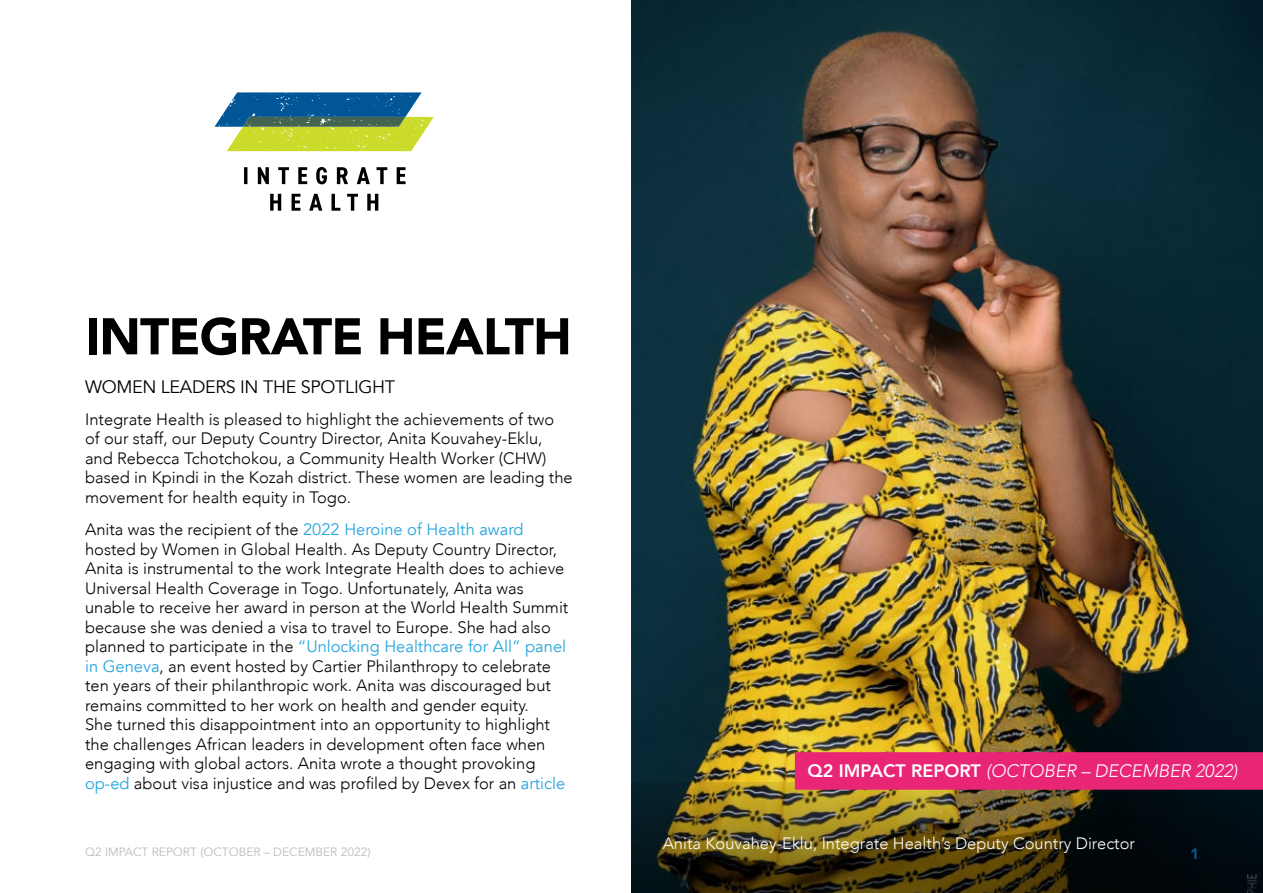
<style>
.page{position:relative;width:1263px;height:893px;background:#fff}
.page>*{position:absolute;margin:0;border:0;box-sizing:border-box;transform-origin:0 0}
.t1{font:900 51px "Avenir";letter-spacing:-.015em;color:#000}
.t2{font:italic 300 18px "Avenir";color:#fff}
.t3{font:18px "Avenir";letter-spacing:-.015em;color:#000}
.t4{font:300 16.5px/19.5px "Avenir";color:#000}
.t5{font:300 16.5px "Avenir";color:#fff}
.t6{font:900 15px "Avenir";color:#08588d}
.t7{font:12px "Avenir";color:#bcbcbd}
.s1{font-weight:400;color:#27a5de}
.s2{font-weight:800;font-style:normal}
</style>
<div class="page">
<img style="left:631px;top:0;width:632px;height:782px">
<svg style="left:214px;top:92px;width:220px;height:59px;background:#79a278"></svg>
<svg style="left:270px;top:194px;width:108px;height:17px"></svg>
<svg style="left:244px;top:167px;width:162px;height:17px"></svg>
<img style="left:631px;top:782px;width:632px;height:111px">
<div style="left:795px;top:752px;width:468px;height:38px;background:#e92676"></div>
<h1 class="t1" style="left:85px;top:293px;width:488px">INTEGRATE HEALTH</h1>
<p class="t3" style="left:85px;top:376px;width:312px">WOMEN LEADERS IN THE SPOTLIGHT</p>
<p class="t4" style="left:85px;top:409px;width:489px">Integrate Health is pleased to highlight the achievements of two of our staff, our Deputy Country Director, Anita Kouvahey-Eklu, and Rebecca Tchotchokou, a Community Health Worker (CHW) based in Kpindi in the Kozah district. These women are leading the movement for health equity in Togo.</p>
<p class="t4" style="left:85px;top:520px;width:485px">Anita was the recipient of the <span class="s1">2022 Heroine of Health award </span>hosted by Women in Global Health. As Deputy Country Director, Anita is instrumental to the work Integrate Health does to achieve Universal Health Coverage in Togo. Unfortunately, Anita was unable to receive her award in person at the World Health Summit because she was denied a visa to travel to Europe. She had also planned to participate in the <span class="s1">“Unlocking Healthcare for All” panel in Geneva</span>, an event hosted by Cartier Philanthropy to celebrate ten years of their philanthropic work. Anita was discouraged but remains committed to her work on health and gender equity.<br>She turned this disappointment into an opportunity to highlight the challenges African leaders in development often face when engaging with global actors. Anita wrote a thought provoking <span class="s1">op-ed</span> about visa injustice and was profiled by Devex for an <span class="s1">article</span></p>
<p class="t7" style="left:85px;top:845px;width:287px">Q2 IMPACT REPORT (OCTOBER – DECEMBER 2022)</p>
<p class="t2" style="left:808px;top:760px;width:431px"><span class="s2">Q2 IMPACT REPORT</span> (OCTOBER – DECEMBER 2022)</p>
<p class="t5" style="left:663px;top:834px;width:474px">Anita Kouvahey-Eklu, Integrate Health’s Deputy Country Director</p>
<p class="t6" style="left:1190px;top:841px;width:10px">1</p>
</div>
